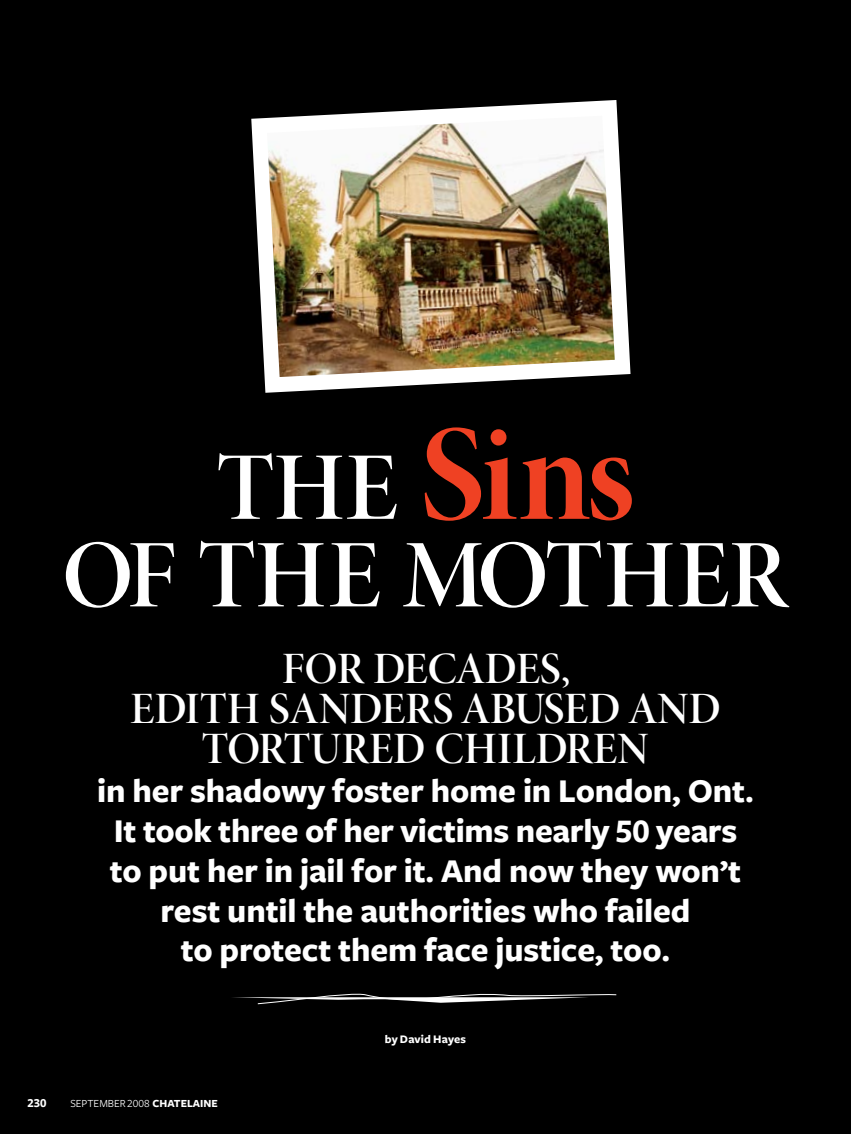
<style>
.page{position:relative;width:851px;height:1134px;background:#fff}
.page>*{position:absolute;margin:0;border:0;box-sizing:border-box;transform-origin:0 0}
.t1{font:138px "Minion Pro Bold Disp";color:#ef4123}
.t2{font:97.5px "Minion Pro Semibold Disp";letter-spacing:-.005em;color:#fff}
.t3{font:45px "Minion Pro Semibold Disp";letter-spacing:-.005em;color:#fff}
.t4{font:700 34.5px/39.8px "Freight Sans";letter-spacing:-.005em;color:#fff;text-align:center}
.t5{font:12.75px "Freight Sans Bold SC";color:#fff}
.t6{font:700 12px "Freight Sans";letter-spacing:.01em;color:#fff}
.t7{font:11.25px "Freight Sans Book SC";color:#fff}
.s1{font-family:"Minion Pro Semibold Disp";font-size:97.5px;color:#fff}
.s2{font-size:31.5px}
.s3{font-family:"Freight Sans Bold SC";font-weight:400}
.s4{font-family:"Freight Sans";font-weight:700}
</style>
<div class="page">
<div style="left:0;top:0;width:850px;height:1134px;background:#000"></div>
<img style="left:251px;top:100px;width:380px;height:293px">
<svg style="left:232px;top:993px;width:385px;height:12px"></svg>
<h1 class="t1" style="left:216px;top:392px;width:419px"><span class="s1">THE</span> Sins</h1>
<h2 class="t2" style="left:62px;top:517px;width:727px">OF THE MOTHER</h2>
<h3 class="t3" style="left:282px;top:642px;width:290px">FOR DECADES,</h3>
<h3 class="t3" style="left:130px;top:682px;width:529px">EDITH SANDERS ABUSED AND</h3>
<h3 class="t3" style="left:202px;top:721px;width:448px">TORTURED CHILDREN</h3>
<p class="t4" style="left:97px;top:772px;width:658px">in her shadowy foster home in London<span class="s2">,</span> Ont<span class="s2">.<br></span>It took three of her victims nearly <span class="s3">50</span> years to put her in jail for it<span class="s2">.</span> And now they won<span class="s2">’</span>t rest until the authorities who failed<br>to protect them face justice<span class="s2">,</span> too<span class="s2">.</span></p>
<p class="t5" style="left:27px;top:1096px;width:21px">230</p>
<p class="t7" style="left:70px;top:1097px;width:149px">SEPTEMBER 2008 <span class="s4">Chatelaine</span></p>
<p class="t6" style="left:385px;top:1033px;width:83px">by David Hayes</p>
</div>
